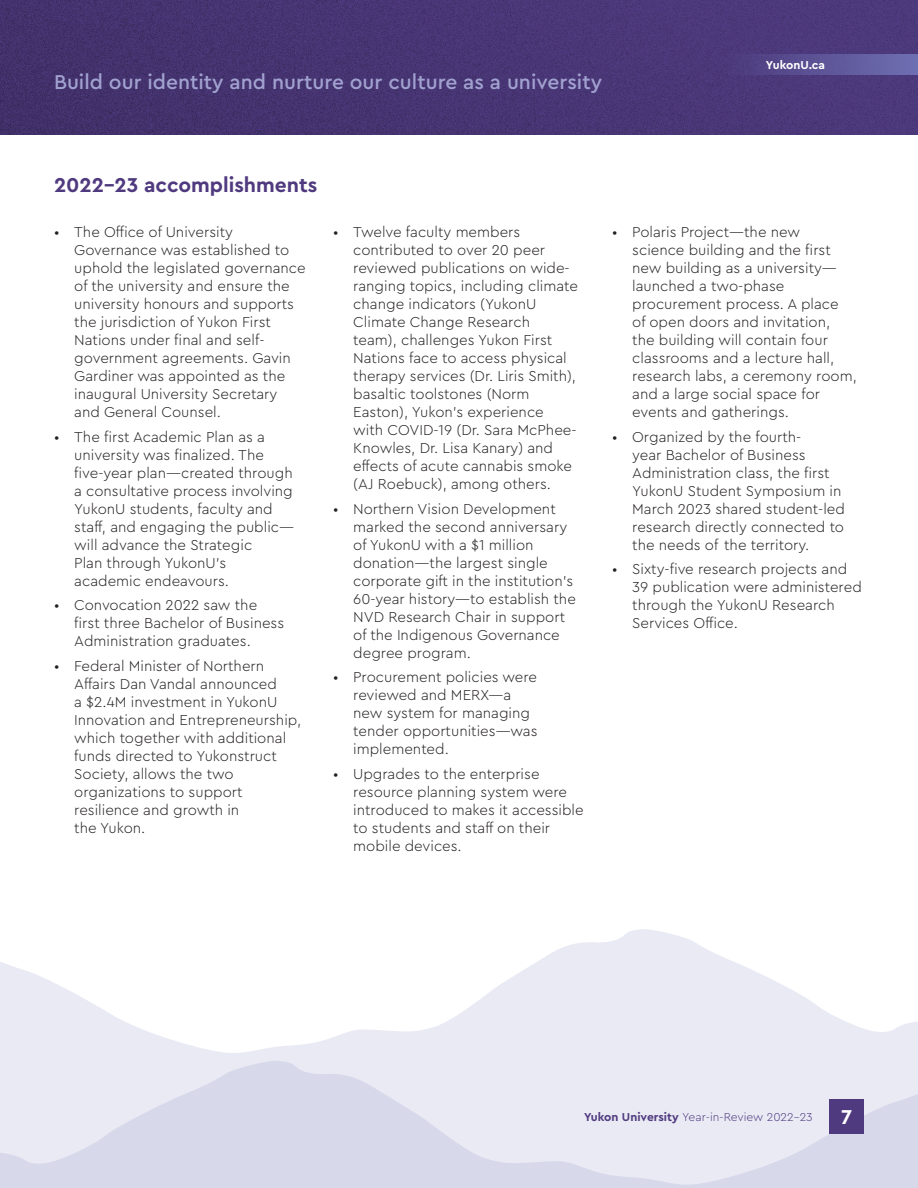
<style>
.page{position:relative;width:918px;height:1188px;background:#fff}
.page>*{position:absolute;margin:0;border:0;box-sizing:border-box;transform-origin:0 0}
.t1{font:500 21px "Cera Pro";color:#a1a1cf}
.t2{font:700 21px "Cera Pro";color:#503a7f}
.t3{font:700 21px "Cera Pro";color:#fff}
.t4{font:300 15px/18px "Cera Pro";color:#231f20}
.t5{font:300 12px "Cera Pro";color:#503a7f}
.t6{font:700 12px "Cera Pro";color:#fff}
.s1{font-weight:700}
</style>
<div class="page">
<svg style="left:0;top:929px;width:918px;height:132px"></svg>
<svg style="left:0;top:1061px;width:918px;height:127px;background:#e0e1ef"></svg>
<img style="left:0;top:0;width:918px;height:134px">
<div style="left:829px;top:1099px;width:35px;height:35px;background:#503a7f"></div>
<div style="left:665px;top:54px;width:253px;height:20px;background:linear-gradient(to right,#452e70,#6c6db0)"></div>
<p class="t1" style="left:54px;top:68px;width:550px">Build our identity and nurture our culture as a university</p>
<p class="t6" style="left:766px;top:57px;width:61px">YukonU.ca</p>
<p class="t2" style="left:54px;top:171px;width:265px">2022-23 accomplishments</p>
<p class="t4" style="left:74px;top:222px;width:233px;text-indent:-20px">• The Office of University<br>Governance was established to uphold the legislated governance of the university and ensure the university honours and supports the jurisdiction of Yukon First<br>Nations under final and self&shy;government agreements. Gavin<br>Gardiner was appointed as the inaugural University Secretary and General Counsel.</p>
<p class="t4" style="left:74px;top:427px;width:221px;text-indent:-20px">• The first Academic Plan as a university was finalized. The five-year plan—created through a consultative process involving<br>YukonU students, faculty and staff, and engaging the public— will advance the Strategic<br>Plan through YukonU’s academic endeavours.</p>
<p class="t4" style="left:74px;top:596px;width:212px;text-indent:-20px">• Convocation 2022 saw the first three Bachelor of Business<br>Administration graduates.</p>
<p class="t4" style="left:74px;top:656px;width:229px;text-indent:-20px">• Federal Minister of Northern<br>Affairs Dan Vandal announced<br>a $2.4M investment in YukonU<br>Innovation and Entrepreneurship, which together with additional funds directed to Yukonstruct<br>Society, allows the two organizations to support resilience and growth in<br>the Yukon.</p>
<p class="t4" style="left:353px;top:222px;width:226px;text-indent:-20px">• Twelve faculty members contributed to over 20 peer reviewed publications on wide&shy;ranging topics, including climate change indicators (YukonU<br>Climate Change Research<br>team), challenges Yukon First<br>Nations face to access physical therapy services (Dr. Liris Smith), basaltic toolstones (Norm<br>Easton), Yukon’s experience<br>with COVID-19 (Dr. Sara McPhee-<br>Knowles, Dr. Lisa Kanary) and effects of acute cannabis smoke (AJ Roebuck), among others.</p>
<p class="t4" style="left:353px;top:499px;width:224px;text-indent:-20px">• Northern Vision Development marked the second anniversary of YukonU with a $1 million donation—the largest single corporate gift in the institution’s<br>60-year history—to establish the<br>NVD Research Chair in support of the Indigenous Governance degree program.</p>
<p class="t4" style="left:353px;top:668px;width:186px;text-indent:-20px">• Procurement policies were reviewed and MERX—a new system for managing tender opportunities—was implemented.</p>
<p class="t4" style="left:353px;top:764px;width:232px;text-indent:-20px">• Upgrades to the enterprise resource planning system were introduced to makes it accessible to students and staff on their mobile devices.</p>
<p class="t4" style="left:632px;top:222px;width:226px;text-indent:-20px">• Polaris Project—the new<br>science building and the first new building as a university— launched a two-phase procurement process. A place<br>of open doors and invitation,<br>the building will contain four classrooms and a lecture hall, research labs, a ceremony room, and a large social space for events and gatherings.</p>
<p class="t4" style="left:632px;top:427px;width:214px;text-indent:-20px">• Organized by the fourth-<br>year Bachelor of Business<br>Administration class, the first<br>YukonU Student Symposium in<br>March 2023 shared student-led research directly connected to the needs of the territory.</p>
<p class="t4" style="left:632px;top:560px;width:231px;text-indent:-20px">• Sixty-five research projects and<br>39 publication were administered through the YukonU Research<br>Services Office.</p>
<p class="t5" style="left:584px;top:1109px;width:230px"><span class="s1">Yukon University</span> Year-in-Review 2022-23</p>
<p class="t3" style="left:841px;top:1103px;width:13px">7</p>
</div>
